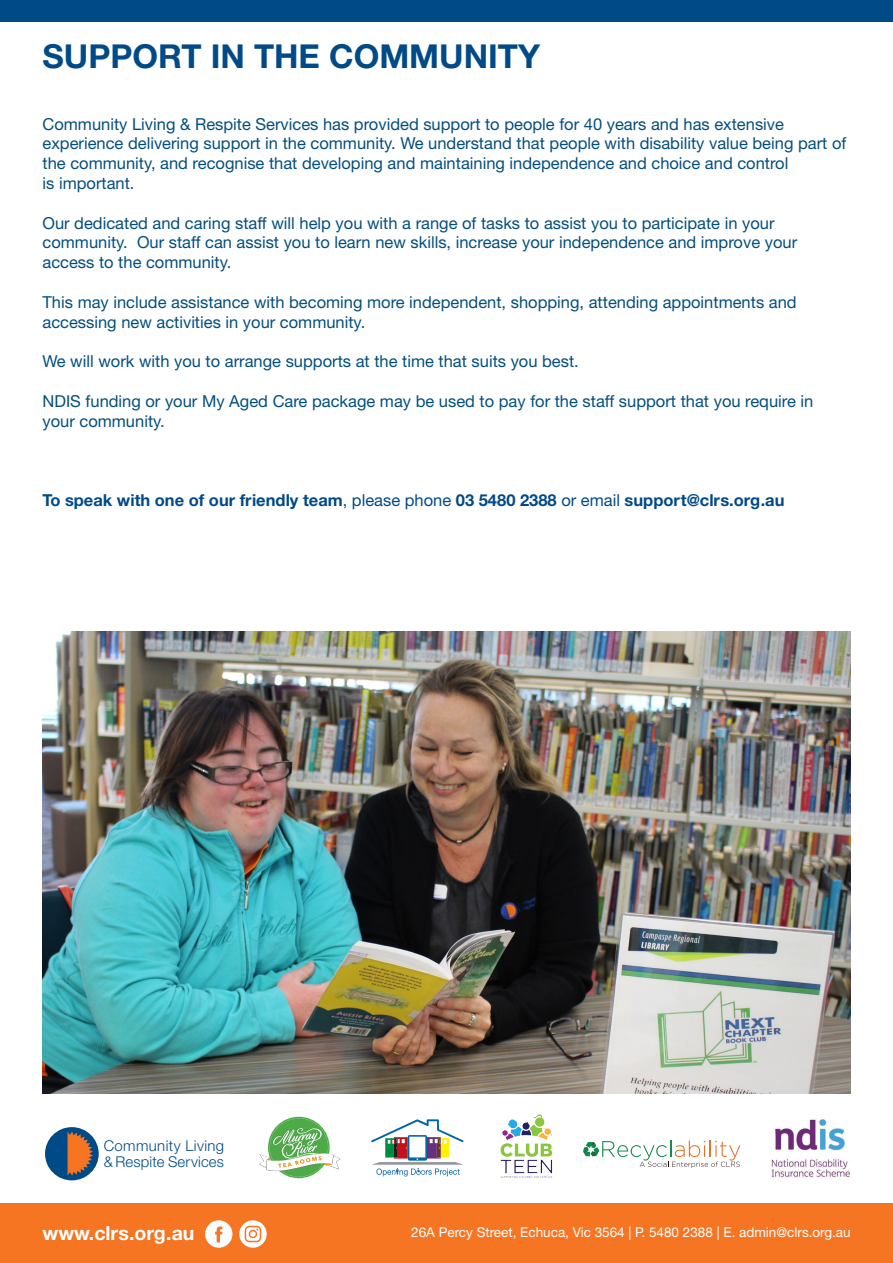
<style>
.page{position:relative;width:893px;height:1263px;background:#fff}
.page>*{position:absolute;margin:0;border:0;box-sizing:border-box;transform-origin:0 0}
.t1{font:700 33px "Helvetica Neue";color:#004a87}
.t2{font:700 19.5px "Helvetica Neue CE";color:#fff}
.t3{font:16.5px/19.8px "Helvetica Neue";color:#044e7d}
.t4{font:700 16.5px "Helvetica Neue CE";color:#004a87}
.t5{font:300 14.85px/16px "Helvetica Neue";letter-spacing:.025em;color:#004a87}
.t6{font:13.5px "Helvetica Neue";color:#fff}
.s1{font-family:"Helvetica Neue";font-weight:400}
.s2{font-family:"Helvetica Neue"}
</style>
<div class="page">
<div style="left:0;top:0;width:893px;height:21px;background:#004a87"></div>
<div style="left:0;top:1203px;width:893px;height:60px;background:#f57523"></div>
<svg style="left:259px;top:1118px;width:81px;height:59px"></svg>
<svg style="left:583px;top:1140px;width:157px;height:28px"></svg>
<svg style="left:371px;top:1119px;width:93px;height:57px"></svg>
<div style="left:45px;top:1127px;width:54px;height:53px;background:#004a87;border-radius:50%"></div>
<svg style="left:68px;top:1132px;width:25px;height:43px"></svg>
<img style="left:500px;top:1114px;width:53px;height:64px">
<img style="left:771px;top:1119px;width:79px;height:59px">
<img style="left:43px;top:631px;width:807px;height:462px">
<svg style="left:205px;top:1220px;width:27px;height:28px"></svg>
<svg style="left:239px;top:1220px;width:28px;height:28px"></svg>
<p class="t1" style="left:43px;top:36px;width:499px">SUPPORT IN THE COMMUNITY</p>
<p class="t3" style="left:43px;top:113px;width:805px">Community Living &amp; Respite Services has provided support to people for 40 years and has extensive experience delivering support in the community. We understand that people with disability value being part of the community, and recognise that developing and maintaining independence and choice and control</p>
<p class="t3" style="left:43px;top:173px;width:94px">is important.</p>
<p class="t3" style="left:43px;top:212px;width:756px">Our dedicated and caring staff will help you with a range of tasks to assist you to participate in your community. Our staff can assist you to learn new skills, increase your independence and improve your access to the community.</p>
<p class="t3" style="left:43px;top:292px;width:756px">This may include assistance with becoming more independent, shopping, attending appointments and accessing new activities in your community.</p>
<p class="t3" style="left:43px;top:351px;width:538px">We will work with you to arrange supports at the time that suits you best.</p>
<p class="t3" style="left:43px;top:391px;width:772px">NDIS funding or your My Aged Care package may be used to pay for the staff support that you require in</p>
<p class="t3" style="left:43px;top:410px;width:124px">your community.</p>
<p class="t4" style="left:43px;top:490px;width:743px">To speak with one of our friendly team<span class="s1">, please phone</span> <span class="s2">03 5480 2388</span> <span class="s1">or email</span> support@clrs.org.au</p>
<p class="t5" style="left:104px;top:1137px;width:122px">Community Living &amp; Respite Services</p>
<p class="t2" style="left:43px;top:1221px;width:153px">www.clrs.org.au</p>
<p class="t6" style="left:411px;top:1224px;width:441px">26A Percy Street, Echuca, Vic 3564 | P. 5480 2388 | E. admin@clrs.org.au</p>
</div>
